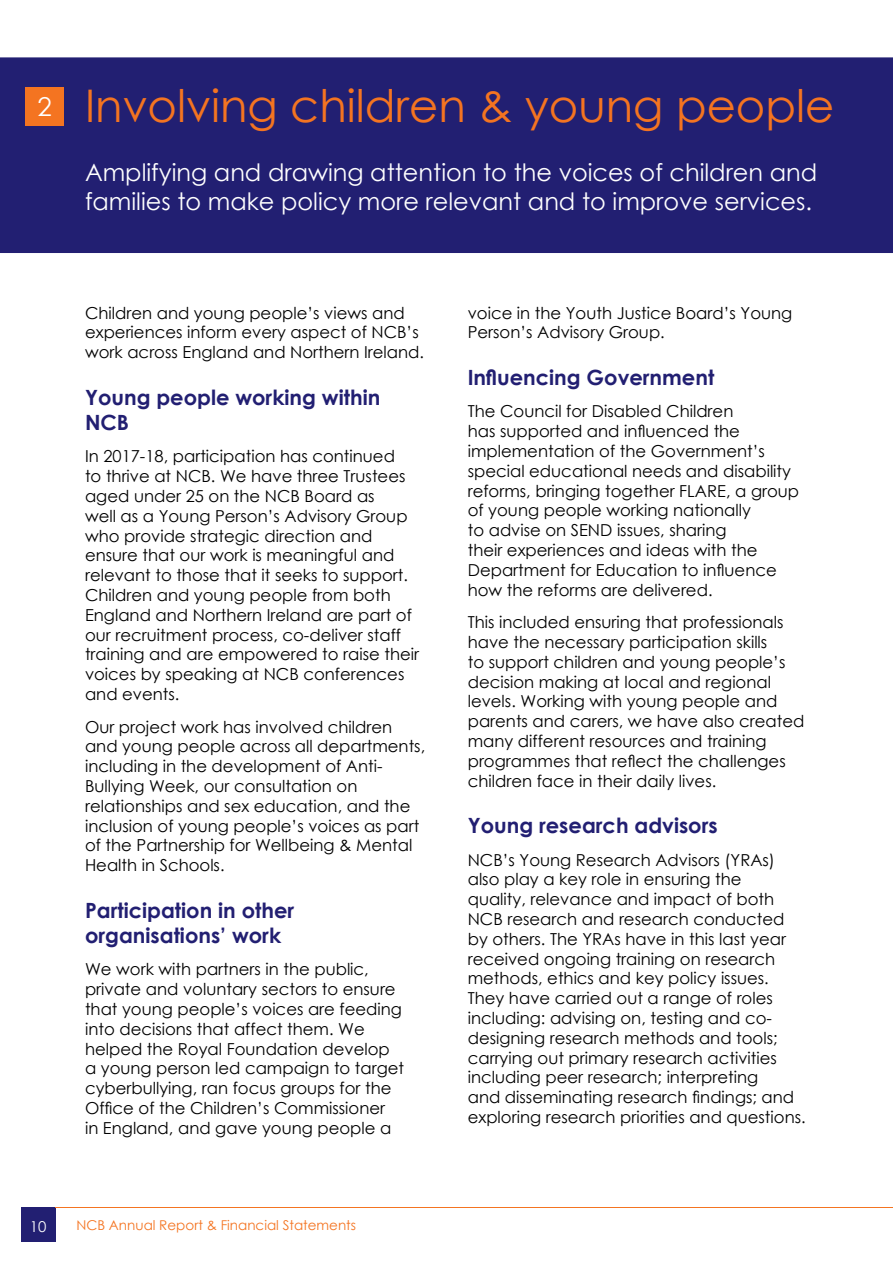
<style>
.page{position:relative;width:893px;height:1263px;background:#fff}
.page>*{position:absolute;margin:0;border:0;box-sizing:border-box;transform-origin:0 0}
.t1{font:45px "Century Gothic";color:#f47421}
.t2{font:25.95px "Century Gothic";color:#fff}
.t3{font:24px/28.8px "Century Gothic";color:#fff}
.t4{font:700 21px/25.2px "Century Gothic";color:#221f72}
.t5{font:16.5px/19.8px "Century Gothic";color:#000}
.t6{font:15px "Century Gothic";color:#fff}
.t7{font:13.5px "Century Gothic";color:#f47421}
</style>
<div class="page">
<div style="left:21px;top:1208px;width:34px;height:34px;background:#221f72"></div>
<hr style="left:55px;top:1208px;width:838px;height:1px;background:#f47421">
<div style="left:0;top:57px;width:893px;height:196px;background:#221f72"></div>
<div style="left:26px;top:87px;width:38px;height:39px;background:#f47421"></div>
<h2 class="t2" style="left:37px;top:89px;width:16px">2</h2>
<h1 class="t1" style="left:85px;top:75px;width:751px">Involving children &amp; young people</h1>
<h3 class="t3" style="left:85px;top:158px;width:734px">Amplifying and drawing attention to the voices of children and families to make policy more relevant and to improve services.</h3>
<p class="t5" style="left:85px;top:302px;width:341px">Children and young people’s views and experiences inform every aspect of NCB’s work across England and Northern Ireland.</p>
<p class="t4" style="left:85px;top:383px;width:297px">Young people working within<br>NCB</p>
<p class="t5" style="left:85px;top:446px;width:336px">In 2017-18, participation has continued<br>to thrive at NCB. We have three Trustees aged under 25 on the NCB Board as<br>well as a Young Person’s Advisory Group who provide strategic direction and ensure that our work is meaningful and relevant to those that it seeks to support.<br>Children and young people from both England and Northern Ireland are part of our recruitment process, co-deliver staff training and are empowered to raise their voices by speaking at NCB conferences and events.</p>
<p class="t5" style="left:85px;top:716px;width:342px">Our project work has involved children and young people across all departments, including in the development of Anti-Bullying Week, our consultation on relationships and sex education, and the inclusion of young people’s voices as part of the Partnership for Wellbeing &amp; Mental Health in Schools.</p>
<p class="t4" style="left:85px;top:896px;width:211px">Participation in other organisations’ work</p>
<p class="t5" style="left:85px;top:959px;width:321px">We work with partners in the public, private and voluntary sectors to ensure that young people’s voices are feeding into decisions that affect them. We helped the Royal Foundation develop a young person led campaign to target cyberbullying, ran focus groups for the Office of the Children’s Commissioner<br>in England, and gave young people a</p>
<p class="t5" style="left:468px;top:302px;width:326px">voice in the Youth Justice Board’s Young<br>Person’s Advisory Group.</p>
<p class="t4" style="left:468px;top:364px;width:248px">Influencing Government</p>
<p class="t5" style="left:468px;top:401px;width:333px">The Council for Disabled Children<br>has supported and influenced the implementation of the Government’s special educational needs and disability reforms, bringing together FLARE, a group of young people working nationally<br>to advise on SEND issues, sharing<br>their experiences and ideas with the Department for Education to influence how the reforms are delivered.</p>
<p class="t5" style="left:468px;top:612px;width:338px">This included ensuring that professionals have the necessary participation skills<br>to support children and young people’s decision making at local and regional levels. Working with young people and parents and carers, we have also created many different resources and training programmes that reflect the challenges children face in their daily lives.</p>
<p class="t4" style="left:468px;top:812px;width:251px">Young research advisors</p>
<p class="t5" style="left:468px;top:849px;width:339px">NCB’s Young Research Advisors (YRAs) also play a key role in ensuring the<br>quality, relevance and impact of both NCB research and research conducted by others. The YRAs have in this last year received ongoing training on research methods, ethics and key policy issues.<br>They have carried out a range of roles including: advising on, testing and co&shy;designing research methods and tools; carrying out primary research activities including peer research; interpreting<br>and disseminating research findings; and exploring research priorities and questions.</p>
<p class="t6" style="left:30px;top:1216px;width:18px">10</p>
<p class="t7" style="left:77px;top:1215px;width:281px">NCB Annual Report &amp; Financial Statements</p>
</div>
